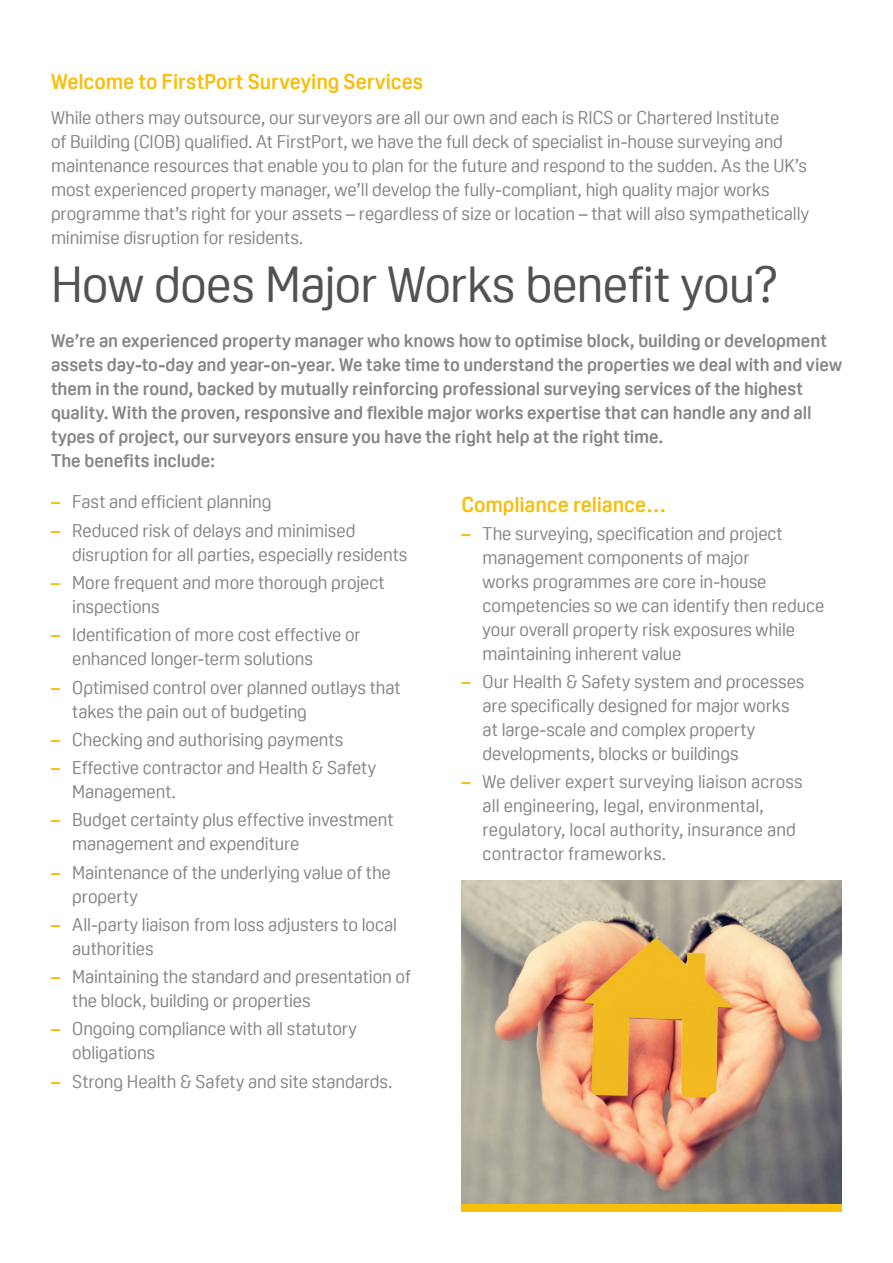
<style>
.page{position:relative;width:893px;height:1263px;background:#fff}
.page>*{position:absolute;margin:0;border:0;box-sizing:border-box;transform-origin:0 0}
.t1{font:49.5px "Oscine";letter-spacing:-.01em;color:#505356}
.t2{font:700 21px "Oscine";letter-spacing:-.005em;color:#f6bf0d}
.t3{font:18px/24px "Oscine";letter-spacing:-.005em;color:#86868a}
.t4{font:700 18px/24px "Oscine";letter-spacing:-.005em;color:#86868a}
.s1{font-weight:700;color:#f6bf0d}
</style>
<div class="page">
<img style="left:461px;top:880px;width:381px;height:324px">
<div style="left:461px;top:1204px;width:381px;height:8px;background:#f6bf0d"></div>
<p class="t2" style="left:51px;top:70px;width:374px">Welcome to FirstPort Surveying Services</p>
<p class="t3" style="left:51px;top:106px;width:760px">While others may outsource, our surveyors are all our own and each is RICS or Chartered Institute<br>of Building (CIOB) qualified. At FirstPort, we have the full deck of specialist in-house surveying and maintenance resources that enable you to plan for the future and respond to the sudden. As the UK’s most experienced property manager, we’ll develop the fully-compliant, high quality major works programme that’s right for your assets – regardless of size or location – that will also sympathetically minimise disruption for residents.</p>
<h1 class="t1" style="left:51px;top:258px;width:730px">How does Major Works benefit you?</h1>
<p class="t4" style="left:51px;top:329px;width:792px">We’re an experienced property manager who knows how to optimise block, building or development assets day-to-day and year-on-year. We take time to understand the properties we deal with and view them in the round, backed by mutually reinforcing professional surveying services of the highest quality. With the proven, responsive and flexible major works expertise that can handle any and all types of project, our surveyors ensure you have the right help at the right time.<br>The benefits include:</p>
<p class="t3" style="left:51px;top:490px;width:222px"><span class="s1">–</span> Fast and efficient planning</p>
<p class="t3" style="left:72px;top:518px;width:337px;text-indent:-21px"><span class="s1">–</span> Reduced risk of delays and minimised disruption for all parties, especially residents</p>
<p class="t3" style="left:72px;top:571px;width:314px;text-indent:-21px"><span class="s1">–</span> More frequent and more thorough project inspections</p>
<p class="t3" style="left:72px;top:623px;width:290px;text-indent:-21px"><span class="s1">–</span> Identification of more cost effective or enhanced longer-term solutions</p>
<p class="t3" style="left:72px;top:675px;width:330px;text-indent:-21px"><span class="s1">–</span> Optimised control over planned outlays that takes the pain out of budgeting</p>
<p class="t3" style="left:51px;top:727px;width:294px"><span class="s1">–</span> Checking and authorising payments</p>
<p class="t3" style="left:72px;top:756px;width:305px;text-indent:-21px"><span class="s1">–</span> Effective contractor and Health &amp; Safety<br>Management.</p>
<p class="t3" style="left:72px;top:808px;width:323px;text-indent:-21px"><span class="s1">–</span> Budget certainty plus effective investment management and expenditure</p>
<p class="t3" style="left:72px;top:860px;width:320px;text-indent:-21px"><span class="s1">–</span> Maintenance of the underlying value of the property</p>
<p class="t3" style="left:72px;top:913px;width:326px;text-indent:-21px"><span class="s1">–</span> All-party liaison from loss adjusters to local authorities</p>
<p class="t3" style="left:72px;top:965px;width:340px;text-indent:-21px"><span class="s1">–</span> Maintaining the standard and presentation of the block, building or properties</p>
<p class="t3" style="left:72px;top:1017px;width:286px;text-indent:-21px"><span class="s1">–</span> Ongoing compliance with all statutory obligations</p>
<p class="t3" style="left:51px;top:1069px;width:343px"><span class="s1">–</span> Strong Health &amp; Safety and site standards.</p>
<p class="t2" style="left:461px;top:492px;width:207px">Compliance reliance…</p>
<p class="t3" style="left:483px;top:522px;width:343px;text-indent:-21px"><span class="s1">–</span> The surveying, specification and project management components of major<br>works programmes are core in-house competencies so we can identify then reduce your overall property risk exposures while maintaining inherent value</p>
<p class="t3" style="left:483px;top:670px;width:323px;text-indent:-21px"><span class="s1">–</span> Our Health &amp; Safety system and processes are specifically designed for major works at large-scale and complex property developments, blocks or buildings</p>
<p class="t3" style="left:483px;top:770px;width:322px;text-indent:-21px"><span class="s1">–</span> We deliver expert surveying liaison across all engineering, legal, environmental, regulatory, local authority, insurance and contractor frameworks.</p>
</div>
